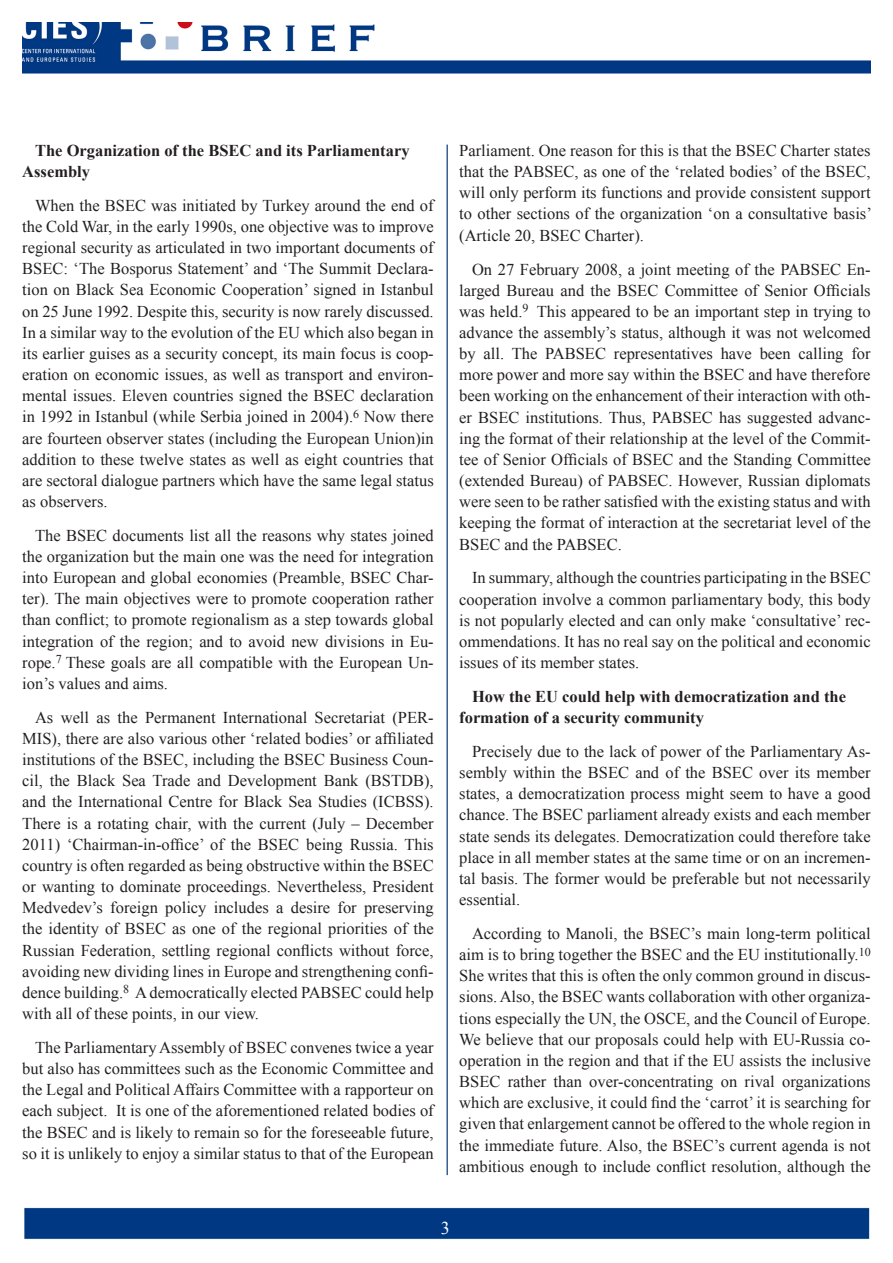
<style>
.page{position:relative;width:893px;height:1263px;background:#fff}
.page>*{position:absolute;margin:0;border:0;box-sizing:border-box;transform-origin:0 0}
.t1{font:18px "Times New Roman";color:#fff}
.t2{font:16.5px/21.1px "Times New Roman";color:#231f20;text-align:justify}
.t3{font:700 16.5px/21.1px "Times New Roman";color:#231f20}
</style>
<div class="page">
<img style="left:24px;top:1207px;width:846px;height:33px">
<img style="left:22px;top:22px;width:848px;height:52px">
<hr style="left:446px;top:145px;width:2px;height:1030px;background:#365f91">
<p class="t3" style="left:22px;top:139px;width:389px;text-indent:13px">The Organization of the BSEC and its Parliamentary<br>Assembly</p>
<p class="t2" style="left:22px;top:194px;width:413px;text-indent:13px">When the BSEC was initiated by Turkey around the end of the Cold War, in the early 1990s, one objective was to improve regional security as articulated in two important documents of BSEC: ‘The Bosporus Statement’ and ‘The Summit Declara&shy;tion on Black Sea Economic Cooperation’ signed in Istanbul on 25 June 1992. Despite this, security is now rarely discussed.<br>In a similar way to the evolution of the EU which also began in its earlier guises as a security concept, its main focus is coop&shy;eration on economic issues, as well as transport and environ&shy;mental issues. Eleven countries signed the BSEC declaration in 1992 in Istanbul (while Serbia joined in 2004).<sup>6</sup> Now there are fourteen observer states (including the European Union)in addition to these twelve states as well as eight countries that are sectoral dialogue partners which have the same legal status as observers.</p>
<p class="t2" style="left:22px;top:524px;width:413px;text-indent:13px">The BSEC documents list all the reasons why states joined the organization but the main one was the need for integration into European and global economies (Preamble, BSEC Char&shy;ter). The main objectives were to promote cooperation rather than conflict; to promote regionalism as a step towards global integration of the region; and to avoid new divisions in Eu&shy;rope.<sup>7</sup> These goals are all compatible with the European Un&shy;ion’s values and aims.</p>
<p class="t2" style="left:22px;top:706px;width:413px;text-indent:13px">As well as the Permanent International Secretariat (PER-MIS), there are also various other ‘related bodies’ or affiliated institutions of the BSEC, including the BSEC Business Coun&shy;cil, the Black Sea Trade and Development Bank (BSTDB), and the International Centre for Black Sea Studies (ICBSS).<br>There is a rotating chair, with the current (July – December 2011) ‘Chairman-in-office’ of the BSEC being Russia. This country is often regarded as being obstructive within the BSEC or wanting to dominate proceedings. Nevertheless, President Medvedev’s foreign policy includes a desire for preserving the identity of BSEC as one of the regional priorities of the Russian Federation, settling regional conflicts without force, avoiding new dividing lines in Europe and strengthening confi&shy;dence building.<sup>8</sup> A democratically elected PABSEC could help with all of these points, in our view.</p>
<p class="t2" style="left:22px;top:1036px;width:413px;text-indent:13px">The Parliamentary Assembly of BSEC convenes twice a year but also has committees such as the Economic Committee and the Legal and Political Affairs Committee with a rapporteur on each subject. It is one of the aforementioned related bodies of the BSEC and is likely to remain so for the foreseeable future, so it is unlikely to enjoy a similar status to that of the European</p>
<p class="t2" style="left:459px;top:140px;width:414px">Parliament. One reason for this is that the BSEC Charter states that the PABSEC, as one of the ‘related bodies’ of the BSEC, will only perform its functions and provide consistent support to other sections of the organization ‘on a consultative basis’ (Article 20, BSEC Charter).</p>
<p class="t2" style="left:459px;top:258px;width:413px;text-indent:13px">On 27 February 2008, a joint meeting of the PABSEC En&shy;larged Bureau and the BSEC Committee of Senior Officials was held.<sup>9</sup> This appeared to be an important step in trying to advance the assembly’s status, although it was not welcomed by all. The PABSEC representatives have been calling for more power and more say within the BSEC and have therefore been working on the enhancement of their interaction with oth&shy;er BSEC institutions. Thus, PABSEC has suggested advanc&shy;ing the format of their relationship at the level of the Commit&shy;tee of Senior Officials of BSEC and the Standing Committee (extended Bureau) of PABSEC. However, Russian diplomats were seen to be rather satisfied with the existing status and with keeping the format of interaction at the secretariat level of the BSEC and the PABSEC.</p>
<p class="t2" style="left:459px;top:567px;width:413px;text-indent:13px">In summary, although the countries participating in the BSEC cooperation involve a common parliamentary body, this body is not popularly elected and can only make ‘consultative’ rec&shy;ommendations. It has no real say on the political and economic issues of its member states.</p>
<p class="t3" style="left:459px;top:685px;width:388px;text-indent:13px">How the EU could help with democratization and the formation of a security community</p>
<p class="t2" style="left:459px;top:741px;width:413px;text-indent:13px">Precisely due to the lack of power of the Parliamentary As&shy;sembly within the BSEC and of the BSEC over its member states, a democratization process might seem to have a good chance. The BSEC parliament already exists and each member state sends its delegates. Democratization could therefore take place in all member states at the same time or on an incremen&shy;tal basis. The former would be preferable but not necessarily essential.</p>
<p class="t2" style="left:459px;top:923px;width:413px;text-indent:13px">According to Manoli, the BSEC’s main long-term political aim is to bring together the BSEC and the EU institutionally.<sup>10<br></sup>She writes that this is often the only common ground in discus&shy;sions. Also, the BSEC wants collaboration with other organiza&shy;tions especially the UN, the OSCE, and the Council of Europe.<br>We believe that our proposals could help with EU-Russia co&shy;operation in the region and that if the EU assists the inclusive BSEC rather than over-concentrating on rival organizations which are exclusive, it could find the ‘carrot’ it is searching for given that enlargement cannot be offered to the whole region in the immediate future. Also, the BSEC’s current agenda is not ambitious enough to include conflict resolution, although the</p>
<p class="t1" style="left:441px;top:1216px;width:10px">3</p>
</div>
